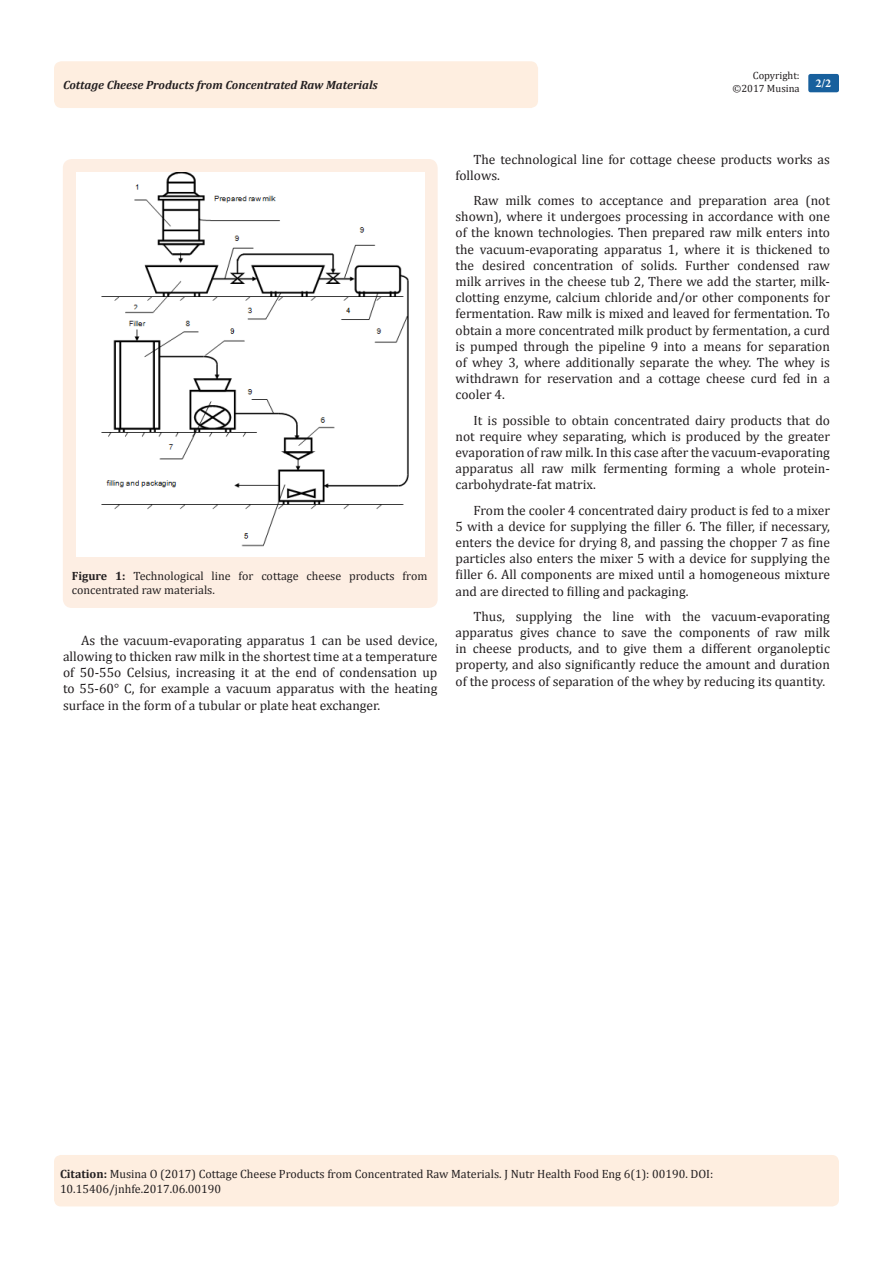
<style>
.page{position:relative;width:893px;height:1263px;background:#fff}
.page>*{position:absolute;margin:0;border:0;box-sizing:border-box;transform-origin:0 0}
.t1{font:13.5px/16.2px "Cambria";color:#231f20;text-align:justify}
.Citation{font:12px/14.4px "Cambria";color:#231f20}
.t2{font:italic 700 12px "Cambria";color:#231f20}
.t3{font:700 12px "Minion Pro";color:#fff}
.t4{font:10.5px/12.6px "Cambria";color:#231f20;text-align:right}
.s1{font-weight:700}
</style>
<div class="page">
<div style="left:54px;top:61px;width:484px;height:47px;background:#feeee0;border-radius:8px"></div>
<div style="left:808px;top:74px;width:31px;height:18px;background:#18609d;border-radius:2px"></div>
<div style="left:54px;top:1155px;width:785px;height:51px;background:#feeee0;border-radius:7px"></div>
<div style="left:63px;top:159px;width:375px;height:449px;background:#fdeee3;border-radius:9px"></div>
<img style="left:76px;top:173px;width:348px;height:384px">
<p class="t4" style="left:732px;top:69px;width:69px">Copyright: ©2017 Musina</p>
<p class="t2" style="left:63px;top:77px;width:316px">Cottage Cheese Products from Concentrated Raw Materials</p>
<p class="t3" style="left:815px;top:75px;width:17px">2/2</p>
<p class="Citation" style="left:72px;top:568px;width:357px"><span class="s1">Figure 1:</span> Technological line for cottage cheese products from concentrated raw materials.</p>
<p class="t1" style="left:63px;top:632px;width:376px;text-indent:18px">As the vacuum-evaporating apparatus 1 can be used device, allowing to thicken raw milk in the shortest time at a temperature of 50-55o Celsius, increasing it at the end of condensation up to 55-60° C, for example a vacuum apparatus with the heating surface in the form of a tubular or plate heat exchanger.</p>
<p class="t1" style="left:455px;top:151px;width:376px;text-indent:18px">The technological line for cottage cheese products works as follows.</p>
<p class="t1" style="left:455px;top:192px;width:376px;text-indent:18px">Raw milk comes to acceptance and preparation area (not shown), where it undergoes processing in accordance with one of the known technologies. Then prepared raw milk enters into the vacuum-evaporating apparatus 1, where it is thickened to the desired concentration of solids. Further condensed raw milk arrives in the cheese tub 2, There we add the starter, milk&shy;clotting enzyme, calcium chloride and/or other components for fermentation. Raw milk is mixed and leaved for fermentation. To obtain a more concentrated milk product by fermentation, a curd is pumped through the pipeline 9 into a means for separation of whey 3, where additionally separate the whey. The whey is withdrawn for reservation and a cottage cheese curd fed in a cooler 4.</p>
<p class="t1" style="left:455px;top:412px;width:376px;text-indent:18px">It is possible to obtain concentrated dairy products that do not require whey separating, which is produced by the greater evaporation of raw milk. In this case after the vacuum-evaporating apparatus all raw milk fermenting forming a whole protein&shy;carbohydrate-fat matrix.</p>
<p class="t1" style="left:455px;top:502px;width:376px;text-indent:18px">From the cooler 4 concentrated dairy product is fed to a mixer 5 with a device for supplying the filler 6. The filler, if necessary, enters the device for drying 8, and passing the chopper 7 as fine particles also enters the mixer 5 with a device for supplying the filler 6. All components are mixed until a homogeneous mixture and are directed to filling and packaging.</p>
<p class="t1" style="left:455px;top:608px;width:376px;text-indent:18px">Thus, supplying the line with the vacuum-evaporating apparatus gives chance to save the components of raw milk in cheese products, and to give them a different organoleptic property, and also significantly reduce the amount and duration of the process of separation of the whey by reducing its quantity.</p>
<p class="Citation" style="left:60px;top:1167px;width:655px"><span class="s1">Citation:</span> Musina O (2017) Cottage Cheese Products from Concentrated Raw Materials. J Nutr Health Food Eng 6(1): 00190. DOI:</p>
<p class="Citation" style="left:60px;top:1181px;width:163px">10.15406/jnhfe.2017.06.00190</p>
</div>
